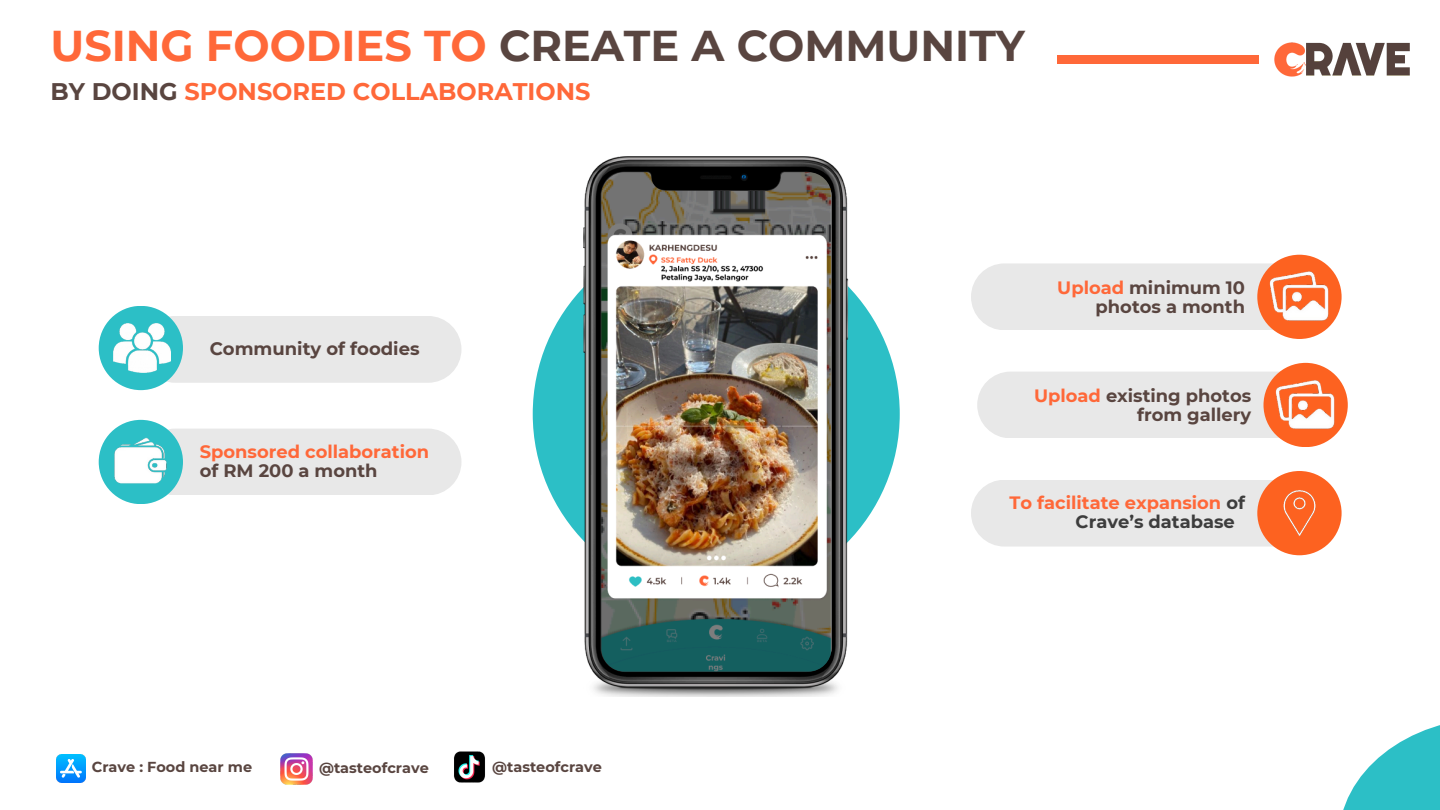
<style>
.page{position:relative;width:1440px;height:810px;background:#fff}
.page>*{position:absolute;margin:0;border:0;box-sizing:border-box;transform-origin:0 0}
.t1{font:700 43px "Montserrat";color:#594540}
.t2{font:700 24px "Montserrat";color:#ff6839}
.t3{font:700 18px "Montserrat";color:#594540}
.t4{font:700 17.9px/19.1px "Montserrat";color:#ff6839}
.t5{font:700 17.9px/18.8px "Montserrat";color:#594540;text-align:right}
.t6{font:700 14.5px "Montserrat";color:#594540}
.s1{color:#ff6839}
.s2{color:#594540}
.s3{color:#3d3d3d}
</style>
<div class="page">
<img style="left:1318px;top:42px;width:92px;height:34px">
<img style="left:1274px;top:42px;width:44px;height:35px">
<div style="left:1057px;top:55px;width:202px;height:9px;background:#ff6839"></div>
<svg style="left:1343px;top:725px;width:97px;height:85px;fill:#2cbfc6"></svg>
<div style="left:533px;top:231px;width:367px;height:367px;background:#2cbfc6;border-radius:50%"></div>
<img style="left:454px;top:752px;width:31px;height:31px">
<img style="left:281px;top:753px;width:31px;height:31px">
<div style="left:142px;top:316px;width:319px;height:67px;background:#e8e8e8;border-radius:33px"></div>
<div style="left:99px;top:306px;width:84px;height:84px;background:#2cbfc6;border-radius:50%"></div>
<div style="left:142px;top:429px;width:319px;height:66px;background:#e8e8e8;border-radius:33px"></div>
<div style="left:99px;top:420px;width:84px;height:84px;background:#2cbfc6;border-radius:50%"></div>
<img style="left:583px;top:157px;width:266px;height:540px">
<img style="left:601px;top:172px;width:230px;height:500px">
<div style="left:971px;top:263px;width:347px;height:67px;background:#e8e8e8;border-radius:33px"></div>
<div style="left:1257px;top:255px;width:85px;height:84px;background:#fd6220;border-radius:50%"></div>
<div style="left:971px;top:480px;width:347px;height:67px;background:#e8e8e8;border-radius:33px"></div>
<div style="left:1257px;top:471px;width:85px;height:84px;background:#fd6220;border-radius:50%"></div>
<img style="left:103px;top:432px;width:76px;height:60px">
<img style="left:113px;top:323px;width:58px;height:49px">
<img style="left:1266px;top:267px;width:66px;height:59px">
<img style="left:1283px;top:490px;width:33px;height:46px">
<img style="left:57px;top:754px;width:28px;height:29px">
<div style="left:977px;top:372px;width:347px;height:66px;background:#e8e8e8;border-radius:33px"></div>
<div style="left:1264px;top:363px;width:84px;height:84px;background:#fd6220;border-radius:50%"></div>
<img style="left:1273px;top:375px;width:66px;height:60px">
<h1 class="t1" style="left:50px;top:19px;width:976px"><span class="s1">USING FOODIES TO</span> CREATE A COMMUNITY</h1>
<h1 class="t2" style="left:50px;top:77px;width:542px"><span class="s2">BY DOING</span> SPONSORED COLLABORATIONS</h1>
<p class="t3" style="left:210px;top:338px;width:211px">Community of foodies</p>
<p class="t4" style="left:200px;top:442px;width:231px">Sponsored collaboration <span class="s2">of RM 200 a month</span></p>
<p class="t5" style="left:1057px;top:278px;width:189px"><span class="s1">Upload</span> minimum 10 photos a month</p>
<p class="t5" style="left:1034px;top:386px;width:219px"><span class="s1">Upload</span> existing photos from gallery</p>
<p class="t6" style="left:92px;top:758px;width:162px">Crave : Food near me</p>
<p class="t6" style="left:319px;top:759px;width:111px">@tasteofcrave</p>
<p class="t6" style="left:492px;top:758px;width:111px">@tasteofcrave</p>
<p class="t4" style="left:1076px;top:493px;width:171px;line-height:18.8px;text-indent:-66px">To facilitate expansion <span class="s3">of<br>Crave’s database</span></p>
</div>
